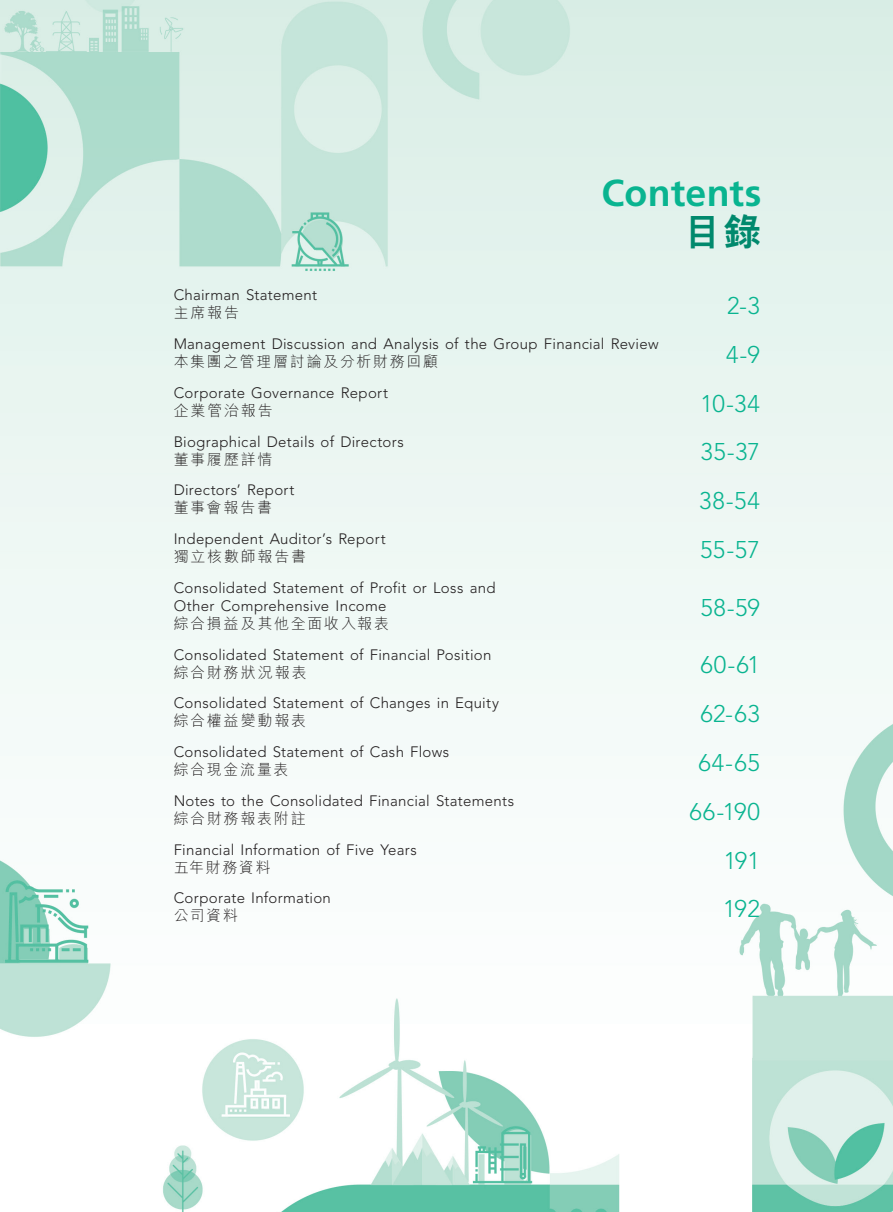
<style>
.page{position:relative;width:893px;height:1212px;background:#fff}
.page>*{position:absolute;margin:0;border:0;box-sizing:border-box;transform-origin:0 0}
.t1{font:700 37.5px "Frutiger LT Std";letter-spacing:.01em;color:#09b490}
.t2{font:800 37.5px "M Hei HK";color:#00896d}
.t3{font:300 24px "Avenir LT Std";letter-spacing:.015em;color:#09b490}
.t4{font:300 15px/18px "Avenir LT Std";letter-spacing:.02em;color:#231f20}
.t5{font:300 15px "M Hei HK";letter-spacing:.115em;color:#231f20}
</style>
<div class="page">
<img style="left:0;top:0;width:893px;height:1212px">
<h1 class="t1" style="left:601px;top:171px;width:162px">Contents</h1>
<h1 class="t2" style="left:683px;top:214px;width:79px">目錄</h1>
<p class="t4" style="left:174px;top:286px;width:145px">Chairman Statement</p>
<p class="t5" style="left:174px;top:305px;width:67px">主席報告</p>
<h2 class="t3" style="left:727px;top:292px;width:34px">2-3</h2>
<p class="t4" style="left:174px;top:335px;width:486px">Management Discussion and Analysis of the Group Financial Review</p>
<p class="t5" style="left:174px;top:354px;width:266px">本集團之管理層討論及分析財務回顧</p>
<h2 class="t3" style="left:726px;top:340px;width:35px">4-9</h2>
<p class="t4" style="left:174px;top:384px;width:216px">Corporate Governance Report</p>
<p class="t5" style="left:174px;top:403px;width:101px">企業管治報告</p>
<h2 class="t3" style="left:700px;top:389px;width:61px">10-34</h2>
<p class="t4" style="left:174px;top:432px;width:232px">Biographical Details of Directors</p>
<p class="t5" style="left:174px;top:451px;width:100px">董事履歷詳情</p>
<h2 class="t3" style="left:701px;top:438px;width:61px">35-37</h2>
<p class="t4" style="left:174px;top:481px;width:122px">Directors’ Report</p>
<p class="t5" style="left:174px;top:500px;width:100px">董事會報告書</p>
<h2 class="t3" style="left:699px;top:487px;width:62px">38-54</h2>
<p class="t4" style="left:174px;top:530px;width:213px">Independent Auditor’s Report</p>
<p class="t5" style="left:174px;top:549px;width:134px">獨立核數師報告書</p>
<h2 class="t3" style="left:700px;top:535px;width:61px">55-57</h2>
<p class="t4" style="left:174px;top:579px;width:323px">Consolidated Statement of Profit or Loss and<br>Other Comprehensive Income</p>
<p class="t5" style="left:174px;top:616px;width:217px">綜合損益及其他全面收入報表</p>
<h2 class="t3" style="left:700px;top:593px;width:61px">58-59</h2>
<p class="t4" style="left:174px;top:645px;width:319px">Consolidated Statement of Financial Position</p>
<p class="t5" style="left:174px;top:664px;width:135px">綜合財務狀況報表</p>
<h2 class="t3" style="left:700px;top:651px;width:61px">60-61</h2>
<p class="t4" style="left:174px;top:694px;width:327px">Consolidated Statement of Changes in Equity</p>
<p class="t5" style="left:174px;top:713px;width:134px">綜合權益變動報表</p>
<h2 class="t3" style="left:700px;top:700px;width:61px">62-63</h2>
<p class="t4" style="left:174px;top:743px;width:277px">Consolidated Statement of Cash Flows</p>
<p class="t5" style="left:174px;top:762px;width:116px">綜合現金流量表</p>
<h2 class="t3" style="left:699px;top:748px;width:63px">64-65</h2>
<p class="t4" style="left:174px;top:792px;width:342px">Notes to the Consolidated Financial Statements</p>
<p class="t5" style="left:174px;top:811px;width:134px">綜合財務報表附註</p>
<h2 class="t3" style="left:689px;top:797px;width:72px">66-190</h2>
<p class="t4" style="left:174px;top:840px;width:245px">Financial Information of Five Years</p>
<p class="t5" style="left:174px;top:859px;width:99px">五年財務資料</p>
<h2 class="t3" style="left:724px;top:846px;width:38px">191</h2>
<p class="t4" style="left:174px;top:889px;width:159px">Corporate Information</p>
<p class="t5" style="left:174px;top:908px;width:66px">公司資料</p>
<h2 class="t3" style="left:723px;top:895px;width:38px">192</h2>
</div>
